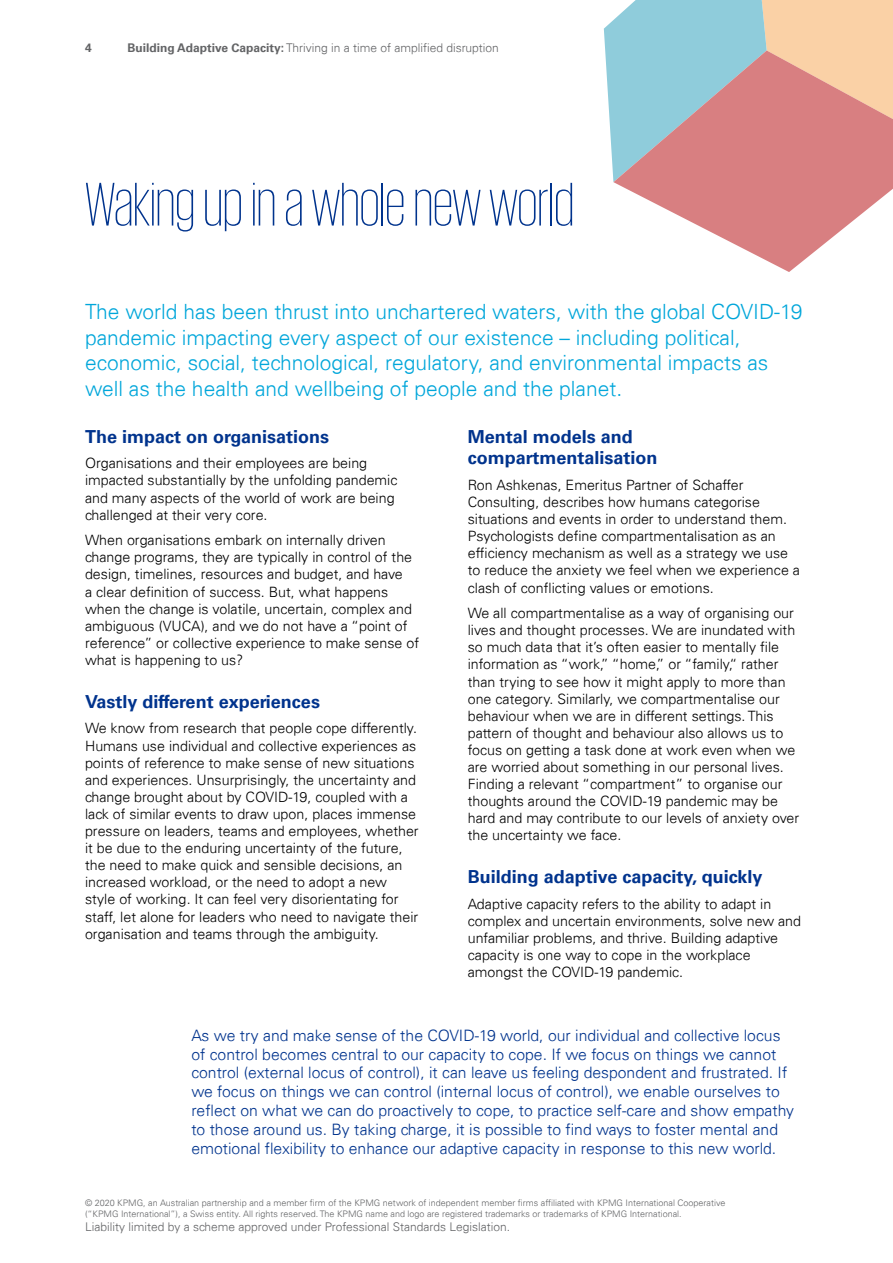
<style>
.page{position:relative;width:893px;height:1263px;background:#fff}
.page>*{position:absolute;margin:0;border:0;box-sizing:border-box;transform-origin:0 0}
.t1{font:200 63px "KPMG";color:#00338d}
.t2{font:300 21px/25.5px "Univers 45";color:#00a6da}
.t3{font:700 18px/21.6px "Univers 65";color:#00338d}
.t4{font:300 15.75px/18.9px "Univers 45";color:#00338d}
.t5{font:300 14.25px/17.1px "Univers 45";color:#000}
.t6{font:300 12px "Univers 45";color:#636466}
.t7{font:700 12px "Univers 65";color:#636466}
.t8{font:300 9px/10.8px "Univers 45";color:#636466}
.s1{font-family:"Univers 65";font-weight:700}
</style>
<div class="page">
<svg style="left:604px;top:0;width:289px;height:174px;background:#c3d1c7"></svg>
<svg style="left:613px;top:50px;width:280px;height:222px;fill:#d87f81"></svg>
<p class="t7" style="left:85px;top:40px;width:8px">4</p>
<p class="t6" style="left:128px;top:40px;width:373px"><span class="s1">Building Adaptive Capacity:</span> Thriving in a time of amplified disruption</p>
<h1 class="t1" style="left:85px;top:174px;width:490px">Waking up in a whole new world</h1>
<p class="t2" style="left:85px;top:299px;width:719px">The world has been thrust into unchartered waters, with the global COVID-19 pandemic impacting every aspect of our existence – including political, economic, social, technological, regulatory, and environmental impacts as well as the health and wellbeing of people and the planet.</p>
<p class="t3" style="left:85px;top:426px;width:246px">The impact on organisations</p>
<p class="t5" style="left:85px;top:455px;width:314px">Organisations and their employees are being impacted substantially by the unfolding pandemic and many aspects of the world of work are being challenged at their very core.</p>
<p class="t5" style="left:85px;top:532px;width:336px">When organisations embark on internally driven change programs, they are typically in control of the design, timelines, resources and budget, and have<br>a clear definition of success. But, what happens when the change is volatile, uncertain, complex and ambiguous (VUCA), and we do not have a “point of reference” or collective experience to make sense of what is happening to us?</p>
<p class="t3" style="left:85px;top:691px;width:236px">Vastly different experiences</p>
<p class="t5" style="left:85px;top:720px;width:335px">We know from research that people cope differently.<br>Humans use individual and collective experiences as points of reference to make sense of new situations and experiences. Unsurprisingly, the uncertainty and change brought about by COVID-19, coupled with a lack of similar events to draw upon, places immense pressure on leaders, teams and employees, whether it be due to the enduring uncertainty of the future, the need to make quick and sensible decisions, an increased workload, or the need to adopt a new style of working. It can feel very disorientating for staff, let alone for leaders who need to navigate their organisation and teams through the ambiguity.</p>
<p class="t3" style="left:468px;top:426px;width:191px">Mental models and compartmentalisation</p>
<p class="t5" style="left:468px;top:476px;width:334px">Ron Ashkenas, Emeritus Partner of Schaffer Consulting, describes how humans categorise situations and events in order to understand them.<br>Psychologists define compartmentalisation as an efficiency mechanism as well as a strategy we use to reduce the anxiety we feel when we experience a clash of conflicting values or emotions.</p>
<p class="t5" style="left:468px;top:604px;width:333px">We all compartmentalise as a way of organising our lives and thought processes. We are inundated with so much data that it’s often easier to mentally file information as “work,” “home,” or “family,“ rather than trying to see how it might apply to more than one category. Similarly, we compartmentalise our behaviour when we are in different settings. This pattern of thought and behaviour also allows us to focus on getting a task done at work even when we are worried about something in our personal lives.<br>Finding a relevant “compartment” to organise our thoughts around the COVID-19 pandemic may be hard and may contribute to our levels of anxiety over the uncertainty we face.</p>
<p class="t3" style="left:468px;top:866px;width:296px">Building adaptive capacity, quickly</p>
<p class="t5" style="left:468px;top:895px;width:335px">Adaptive capacity refers to the ability to adapt in complex and uncertain environments, solve new and unfamiliar problems, and thrive. Building adaptive capacity is one way to cope in the workplace amongst the COVID-19 pandemic.</p>
<p class="t4" style="left:191px;top:1026px;width:604px">As we try and make sense of the COVID-19 world, our individual and collective locus of control becomes central to our capacity to cope. If we focus on things we cannot control (external locus of control), it can leave us feeling despondent and frustrated. If we focus on things we can control (internal locus of control), we enable ourselves to reflect on what we can do proactively to cope, to practice self-care and show empathy to those around us. By taking charge, it is possible to find ways to foster mental and emotional flexibility to enhance our adaptive capacity in response to this new world.</p>
<p class="t8" style="left:85px;top:1197px;width:642px">© 2020 KPMG, an Australian partnership and a member firm of the KPMG network of independent member firms affiliated with KPMG International Cooperative (“KPMG International”), a Swiss entity. All rights reserved. The KPMG name and logo are registered trademarks or trademarks of KPMG International.</p>
<p class="t6" style="left:85px;top:1219px;width:426px">Liability limited by a scheme approved under Professional Standards Legislation.</p>
</div>
